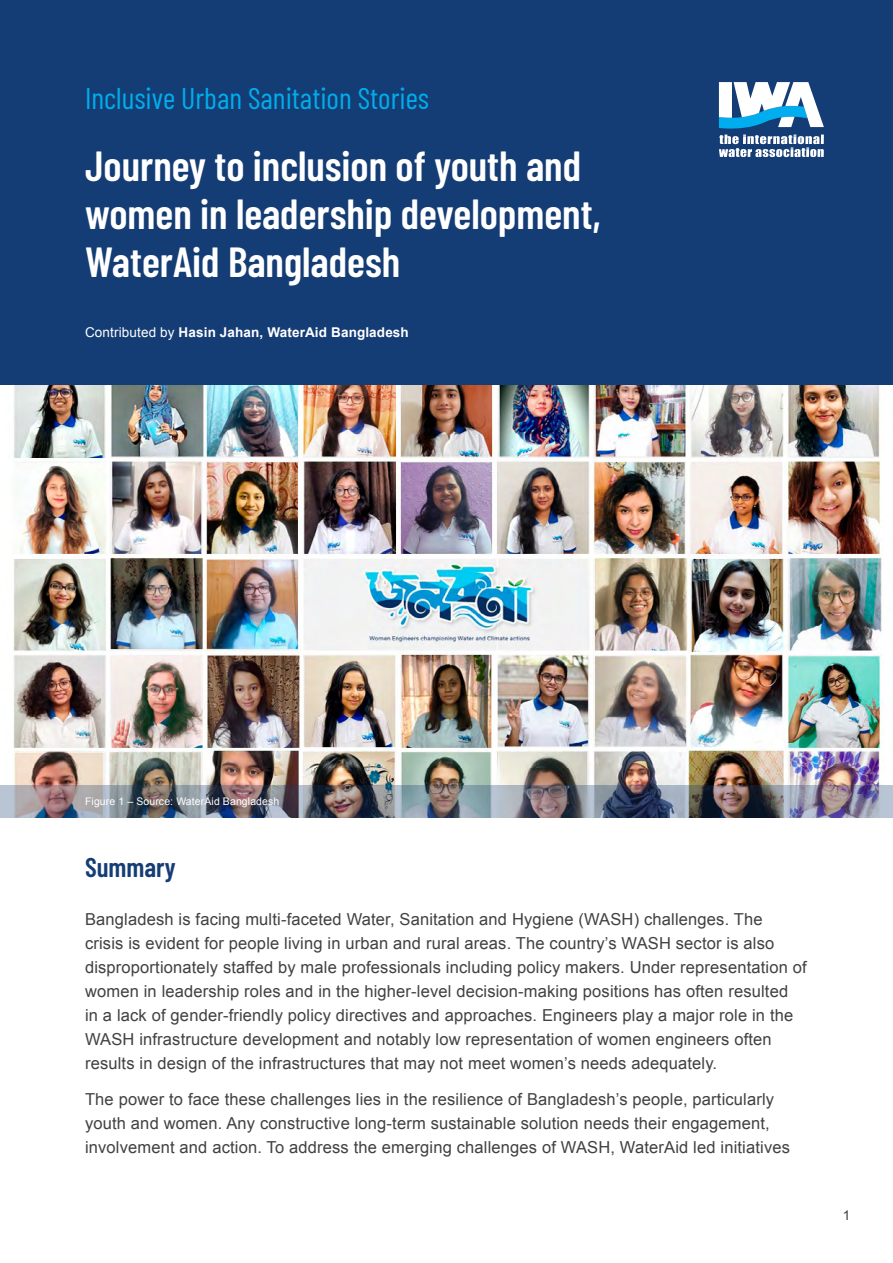
<style>
.page{position:relative;width:893px;height:1263px;background:#fff}
.page>*{position:absolute;margin:0;border:0;box-sizing:border-box;transform-origin:0 0}
.t1{font:600 42px/48px "Barlow Condensed";color:#fff}
.t2{font:30px "Barlow Condensed";color:#00adec}
.t3{font:600 27px "Barlow Condensed";color:#153d75}
.t4{font:16.5px/24px "Arial";letter-spacing:.01em;color:#414042}
.t5{font:700 13.5px "Arial";letter-spacing:.01em;color:#fff}
.t6{font:13.5px "Arial";color:#414042}
.t7{font:10.5px "Arial";letter-spacing:.01em;color:#fff}
.s1{font-weight:400}
</style>
<div class="page">
<div style="left:0;top:0;width:893px;height:385px;background:#153d75"></div>
<svg style="left:719px;top:135px;width:105px;height:22px"></svg>
<svg style="left:719px;top:82px;width:105px;height:47px"></svg>
<img style="left:13px;top:385px;width:870px;height:400px">
<img style="left:0;top:785px;width:893px;height:32px">
<h2 class="t2" style="left:85px;top:77px;width:346px">Inclusive Urban Sanitation Stories</h2>
<h1 class="t1" style="left:85px;top:139px;width:517px">Journey to inclusion of youth and women in leadership development,<br>WaterAid Bangladesh</h1>
<p class="t5" style="left:85px;top:323px;width:325px"><span class="s1">Contributed by</span> Hasin Jahan, WaterAid Bangladesh</p>
<p class="t7" style="left:85px;top:794px;width:196px">Figure 1 – Source: WaterAid Bangladesh</p>
<h3 class="t3" style="left:85px;top:848px;width:92px">Summary</h3>
<p class="t4" style="left:85px;top:907px;width:723px">Bangladesh is facing multi-faceted Water, Sanitation and Hygiene (WASH) challenges. The<br>crisis is evident for people living in urban and rural areas. The country’s WASH sector is also disproportionately staffed by male professionals including policy makers. Under representation of women in leadership roles and in the higher-level decision-making positions has often resulted<br>in a lack of gender-friendly policy directives and approaches. Engineers play a major role in the WASH infrastructure development and notably low representation of women engineers often results in design of the infrastructures that may not meet women’s needs adequately.</p>
<p class="t4" style="left:85px;top:1087px;width:706px">The power to face these challenges lies in the resilience of Bangladesh’s people, particularly youth and women. Any constructive long-term sustainable solution needs their engagement, involvement and action. To address the emerging challenges of WASH, WaterAid led initiatives</p>
<p class="t6" style="left:843px;top:1207px;width:9px">1</p>
</div>
